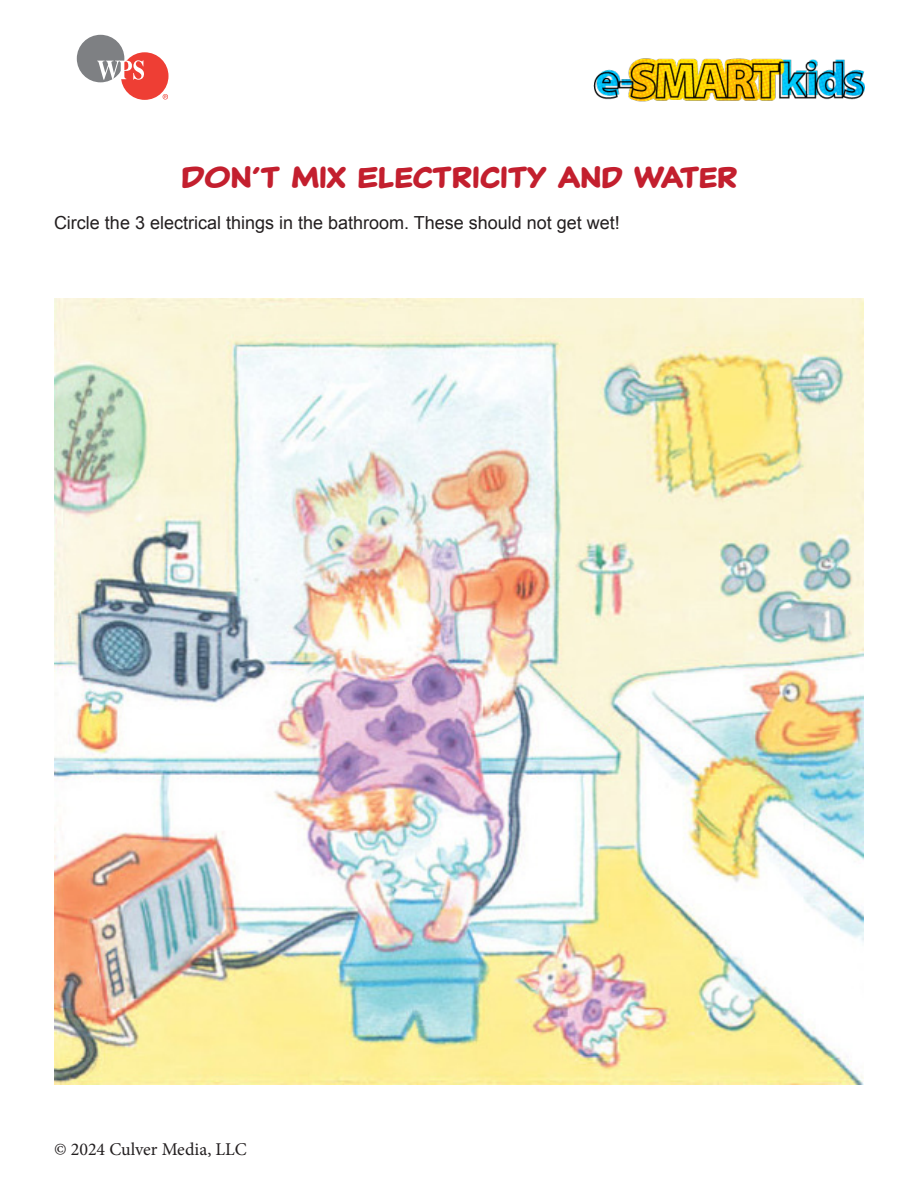
<style>
.page{position:relative;width:918px;height:1188px;background:#fff}
.page>*{position:absolute;margin:0;border:0;box-sizing:border-box;transform-origin:0 0}
.t1{font:700 30px "Classic Comic";color:#c31f2e}
.t2{font:18px "Arial";color:#231f20}
.t3{font:18px "Minion Pro";color:#231f20}
</style>
<div class="page">
<img style="left:593px;top:58px;width:271px;height:44px">
<svg style="left:163px;top:94px;width:5px;height:5px"></svg>
<div style="left:121px;top:52px;width:48px;height:48px;background:#ee3e34;border-radius:50%"></div>
<div style="left:77px;top:35px;width:47px;height:47px;background:#7e8083;border-radius:50%"></div>
<svg style="left:97px;top:60px;width:47px;height:20px"></svg>
<img style="left:54px;top:298px;width:810px;height:786px">
<p class="t1" style="left:181px;top:158px;width:558px">DON’T MIX ELECTRICITY AND WATER</p>
<p class="t2" style="left:54px;top:210px;width:567px">Circle the 3 electrical things in the bathroom. These should not get wet!</p>
<p class="t3" style="left:54px;top:1137px;width:194px">© 2024 Culver Media, LLC</p>
</div>
